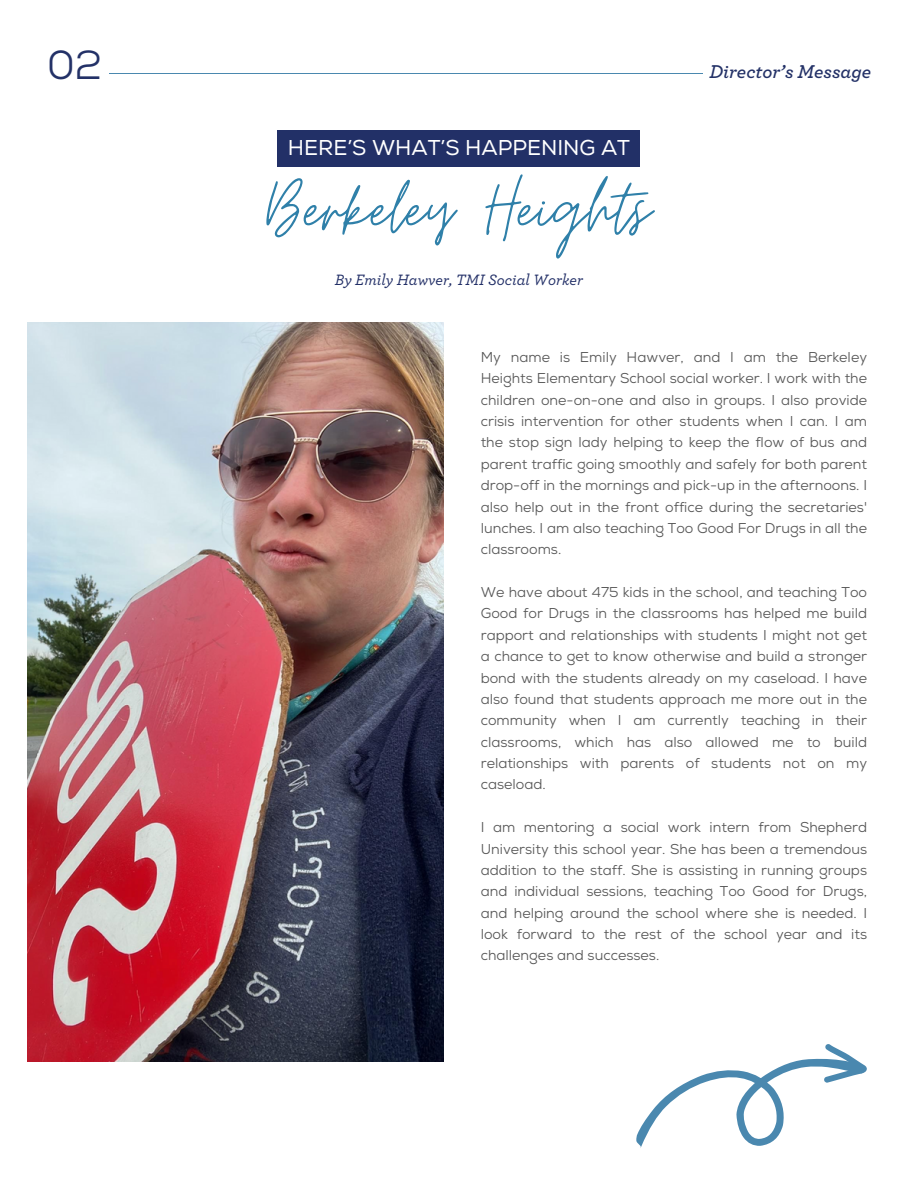
<style>
.page{position:relative;width:918px;height:1188px;background:#fff}
.page>*{position:absolute;margin:0;border:0;box-sizing:border-box;transform-origin:0 0}
.t1{font:83.85px "Moon Time";color:#2f80a9}
.t2{font:40.5px "Nexa";color:#233167}
.t3{font:21.45px "Nexa";color:#fff}
.t4{font:italic 600 19.5px "Archer";color:#233167}
.t5{font:italic 500 15.75px "Archer";color:#222f67}
.t6{font:14.25px/21.3px "Nexa";color:#565656;text-align:justify}
</style>
<div class="page">
<hr style="left:109px;top:73px;width:594px;height:1px;background:#4a88af">
<img style="left:27px;top:322px;width:417px;height:740px">
<div style="left:278px;top:130px;width:362px;height:37px;background:#223067"></div>
<svg style="left:636px;top:1044px;width:231px;height:104px"></svg>
<p class="t2" style="left:47px;top:46px;width:56px">02</p>
<p class="t3" style="left:288px;top:135px;width:344px">HERE’S WHAT’S HAPPENING AT</p>
<p class="t1" style="left:266px;top:158px;width:386px">Berkeley Heights</p>
<p class="t5" style="left:335px;top:272px;width:250px">By Emily Hawver, TMI Social Worker</p>
<p class="t4" style="left:709px;top:63px;width:163px">Director’s Message</p>
<p class="t6" style="left:481px;top:348px;width:388px">My name is Emily Hawver, and I am the Berkeley Heights Elementary School social worker. I work with the children one-on-one and also in groups. I also provide crisis intervention for other students when I can. I am the stop sign lady helping to keep the flow of bus and parent traffic going smoothly and safely for both parent drop-off in the mornings and pick-up in the afternoons. I also help out in the front office during the secretaries' lunches. I am also teaching Too Good For Drugs in all the classrooms.</p>
<p class="t6" style="left:481px;top:584px;width:388px">We have about 475 kids in the school, and teaching Too Good for Drugs in the classrooms has helped me build rapport and relationships with students I might not get a chance to get to know otherwise and build a stronger bond with the students already on my caseload. I have also found that students approach me more out in the community when I am currently teaching in their classrooms, which has also allowed me to build relationships with parents of students not on my caseload.</p>
<p class="t6" style="left:481px;top:819px;width:388px">I am mentoring a social work intern from Shepherd University this school year. She has been a tremendous addition to the staff. She is assisting in running groups and individual sessions, teaching Too Good for Drugs, and helping around the school where she is needed. I look forward to the rest of the school year and its challenges and successes.</p>
</div>
